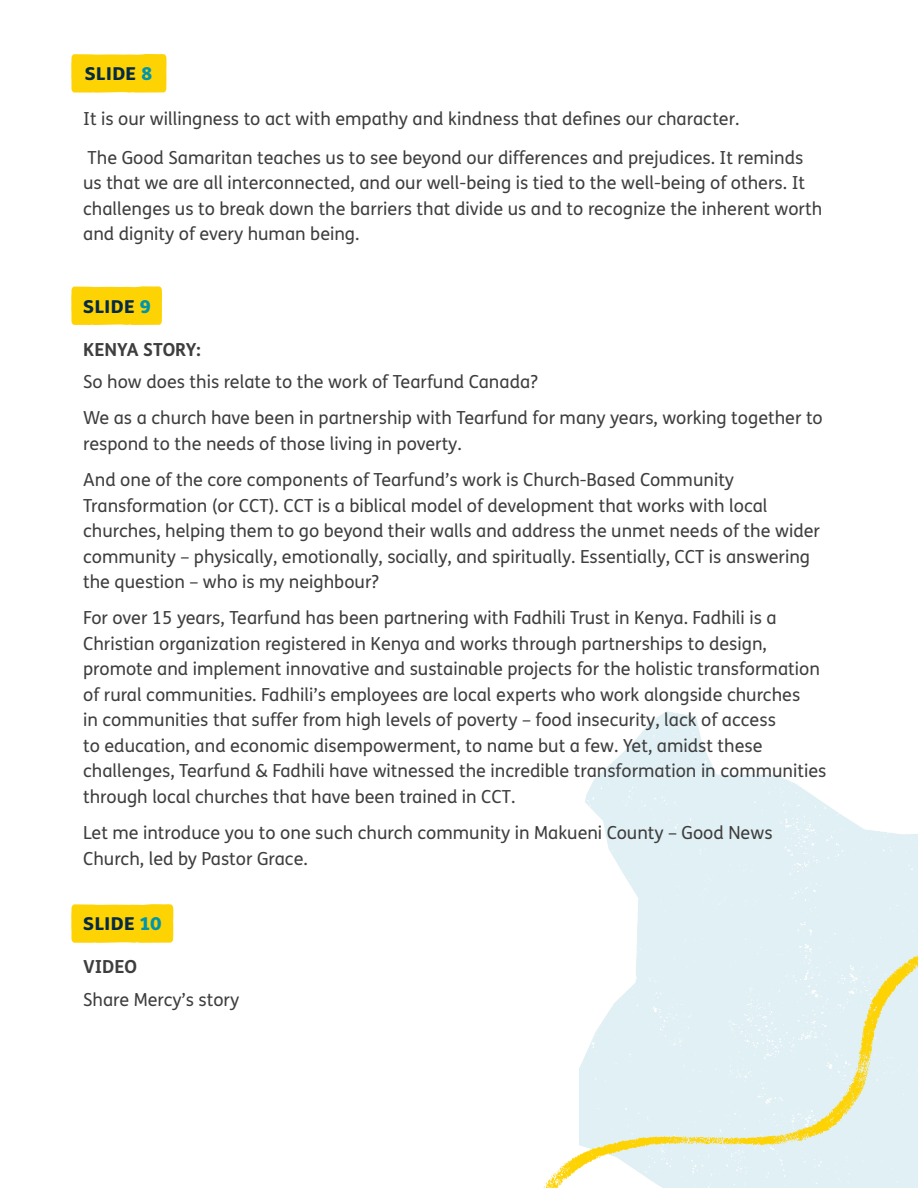
<style>
.page{position:relative;width:918px;height:1188px;background:#fff}
.page>*{position:absolute;margin:0;border:0;box-sizing:border-box;transform-origin:0 0}
.t1{font:18px/25.5px "FS Me";color:#3e3e3f}
.t2{font:700 18px "FS Me";color:#3e3e3f}
.t3{font:17.7px "Tearfund Sans";letter-spacing:.03em;color:#062a45}
.s1{color:#0095ae}
</style>
<div class="page">
<img style="left:585px;top:711px;width:333px;height:211px">
<img style="left:543px;top:922px;width:375px;height:266px">
<svg style="left:71px;top:54px;width:96px;height:39px;background:#fed40d"></svg>
<svg style="left:71px;top:286px;width:91px;height:39px;background:#fed40c"></svg>
<div style="left:71px;top:904px;width:102px;height:39px;background:#fed304"></div>
<p class="t3" style="left:85px;top:58px;width:69px">SLIDE <span class="s1">8</span></p>
<p class="t1" style="left:83px;top:105px;width:658px">It is our willingness to act with empathy and kindness that defines our character.</p>
<p class="t1" style="left:83px;top:144px;width:741px">The Good Samaritan teaches us to see beyond our differences and prejudices. It reminds<br>us that we are all interconnected, and our well-being is tied to the well-being of others. It challenges us to break down the barriers that divide us and to recognize the inherent worth and dignity of every human being.</p>
<p class="t3" style="left:83px;top:290px;width:69px">SLIDE <span class="s1">9</span></p>
<p class="t2" style="left:83px;top:335px;width:119px">KENYA STORY:</p>
<p class="t1" style="left:83px;top:369px;width:456px">So how does this relate to the work of Tearfund Canada?</p>
<p class="t1" style="left:83px;top:405px;width:741px">We as a church have been in partnership with Tearfund for many years, working together to respond to the needs of those living in poverty.</p>
<p class="t1" style="left:83px;top:467px;width:738px">And one of the core components of Tearfund’s work is Church-Based Community Transformation (or CCT). CCT is a biblical model of development that works with local churches, helping them to go beyond their walls and address the unmet needs of the wider community – physically, emotionally, socially, and spiritually. Essentially, CCT is answering the question – who is my neighbour?</p>
<p class="t1" style="left:83px;top:605px;width:745px">For over 15 years, Tearfund has been partnering with Fadhili Trust in Kenya. Fadhili is a Christian organization registered in Kenya and works through partnerships to design, promote and implement innovative and sustainable projects for the holistic transformation of rural communities. Fadhili’s employees are local experts who work alongside churches<br>in communities that suffer from high levels of poverty – food insecurity, lack of access<br>to education, and economic disempowerment, to name but a few. Yet, amidst these challenges, Tearfund &amp; Fadhili have witnessed the incredible transformation in communities through local churches that have been trained in CCT.</p>
<p class="t1" style="left:83px;top:820px;width:691px">Let me introduce you to one such church community in Makueni County – Good News<br>Church, led by Pastor Grace.</p>
<p class="t3" style="left:83px;top:908px;width:80px">SLIDE <span class="s1">10</span></p>
<p class="t2" style="left:83px;top:953px;width:55px">VIDEO</p>
<p class="t1" style="left:83px;top:986px;width:158px">Share Mercy’s story</p>
</div>
